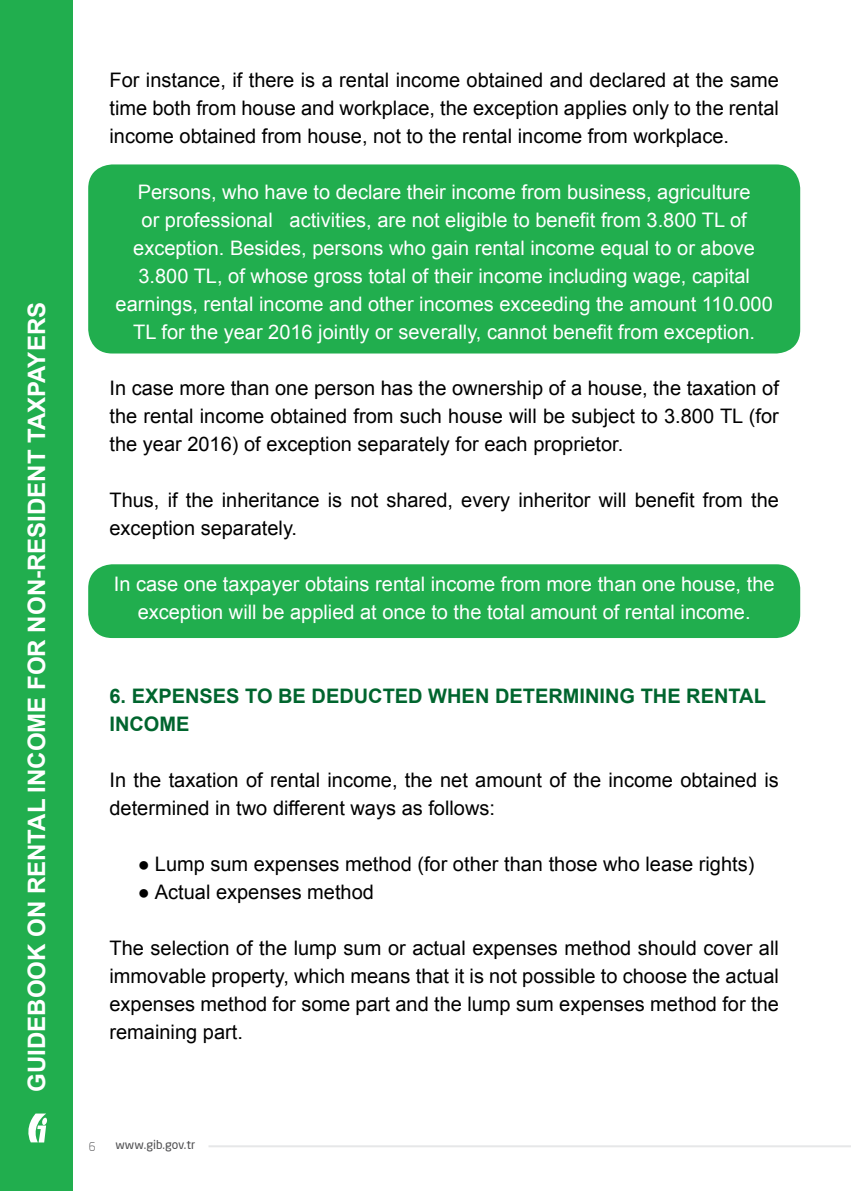
<style>
.page{position:relative;width:851px;height:1191px;background:#fff}
.page>*{position:absolute;margin:0;border:0;box-sizing:border-box;transform-origin:0 0}
.t1{font:700 24px "Arial";color:#fff}
.maddeler{font:20px/28px "Arial";color:#000;text-align:justify}
.t2{font:20px/28px "Arial";color:#fff;text-align:center}
.t3{font:700 20px "Arial";color:#00652e}
.t4{font:12px "Neo Sans Pro";color:#4d4d4f}
.t5{font:300 12px "Neo Sans Pro";color:#4d4d4f}
</style>
<div class="page">
<div style="left:88px;top:164px;width:712px;height:189px;background:#21ae4e;border-radius:24px"></div>
<div style="left:88px;top:564px;width:712px;height:74px;background:#21ae4e;border-radius:24px"></div>
<hr style="left:208px;top:1145px;width:642px;height:2px;background:#e6e7e8">
<div style="left:0;top:0;width:72px;height:1191px;background:#21ae4e"></div>
<svg style="left:28px;top:1113px;width:19px;height:29px"></svg>
<p class="t1" style="left:21px;top:1091px;width:791px;rotate:-90deg">GUIDEBOOK ON RENTAL INCOME FOR NON-RESIDENT TAXPAYERS</p>
<p class="maddeler" style="left:109px;top:66px;width:670px">For instance, if there is a rental income obtained and declared at the same time both from house and workplace, the exception applies only to the rental income obtained from house, not to the rental income from workplace.</p>
<p class="t2" style="left:116px;top:178px;width:658px">Persons, who have to declare their income from business, agriculture<br>or professional activities, are not eligible to benefit from 3.800 TL of exception. Besides, persons who gain rental income equal to or above 3.800 TL, of whose gross total of their income including wage, capital earnings, rental income and other incomes exceeding the amount 110.000<br>TL for the year 2016 jointly or severally, cannot benefit from exception.</p>
<p class="maddeler" style="left:109px;top:374px;width:671px">In case more than one person has the ownership of a house, the taxation of the rental income obtained from such house will be subject to 3.800 TL (for the year 2016) of exception separately for each proprietor.</p>
<p class="maddeler" style="left:109px;top:486px;width:670px">Thus, if the inheritance is not shared, every inheritor will benefit from the exception separately.</p>
<p class="t2" style="left:114px;top:570px;width:662px">In case one taxpayer obtains rental income from more than one house, the exception will be applied at once to the total amount of rental income.</p>
<p class="t3" style="left:109px;top:682px;width:657px">6. EXPENSES TO BE DEDUCTED WHEN DETERMINING THE RENTAL</p>
<p class="t3" style="left:109px;top:710px;width:81px">INCOME</p>
<p class="maddeler" style="left:109px;top:766px;width:670px">In the taxation of rental income, the net amount of the income obtained is determined in two different ways as follows:</p>
<p class="maddeler" style="left:138px;top:850px;width:618px">● Lump sum expenses method (for other than those who lease rights)</p>
<p class="maddeler" style="left:138px;top:878px;width:237px">● Actual expenses method</p>
<p class="maddeler" style="left:109px;top:934px;width:670px">The selection of the lump sum or actual expenses method should cover all immovable property, which means that it is not possible to choose the actual expenses method for some part and the lump sum expenses method for the remaining part.</p>
<p class="t5" style="left:89px;top:1139px;width:8px">6</p>
<p class="t4" style="left:115px;top:1137px;width:81px">www.gib.gov.tr</p>
</div>
